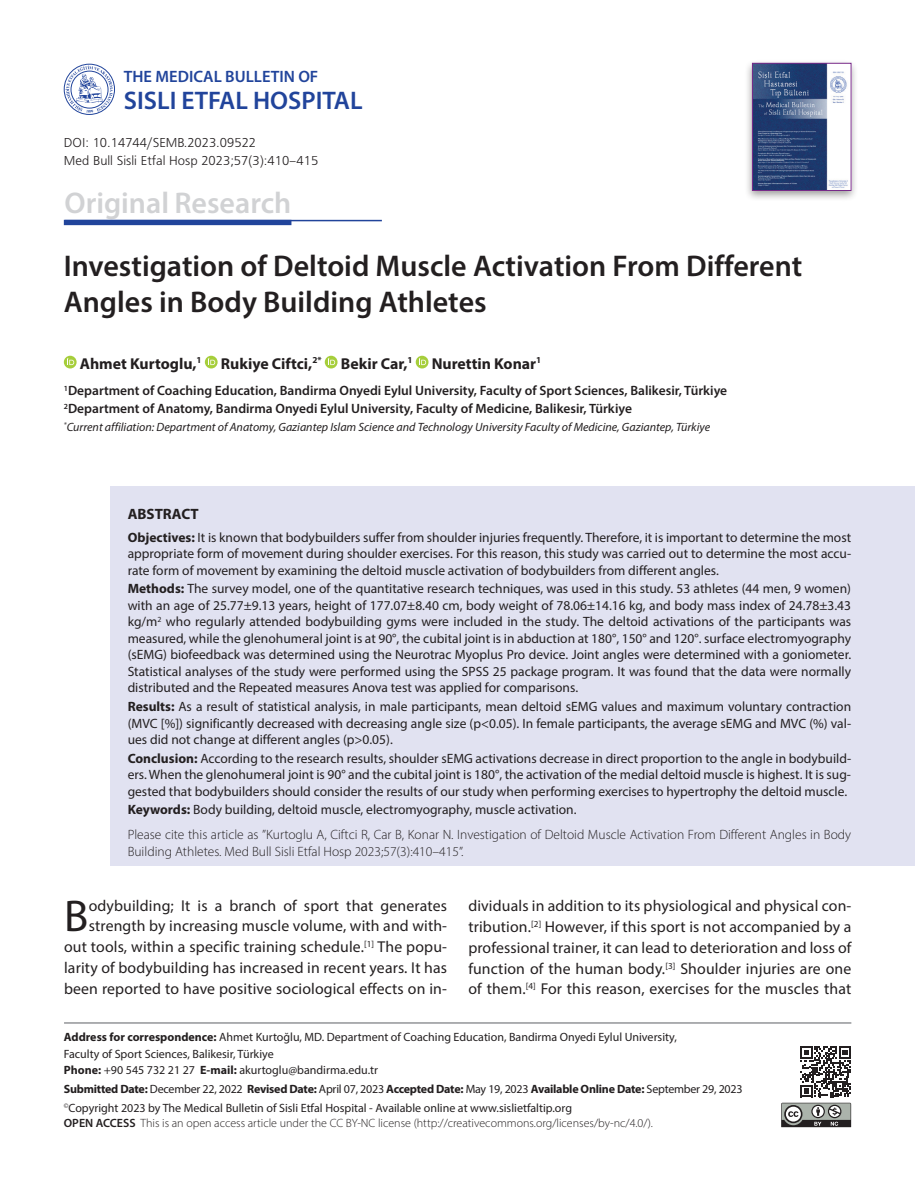
<style>
.page{position:relative;width:915px;height:1191px;background:#fff}
.page>*{position:absolute;margin:0;border:0;box-sizing:border-box;transform-origin:0 0}
.t1{font:44.7px "Myriad Pro";color:#231f20}
.t2{font:600 30px/36px "Myriad Pro";color:#231f20}
.t3{font:600 30px "Myriad Pro";color:#d1d2d4}
.t4{font:600 25.5px "Myriad Pro";color:#21449b}
.t5{font:600 16.5px "Myriad Pro";color:#21449b}
.t6{font:15.75px/20.7px "Myriad Pro";letter-spacing:.01em;color:#231f20;text-align:justify}
.t7{font:700 15.75px "Myriad Pro";color:#231f20}
.t8{font:700 15px "Myriad Pro";color:#231f20}
.t9{font:13.5px/16.5px "Myriad Pro";color:#231f20;text-align:justify}
.t10{font:300 13.5px/25px "Myriad Pro";color:#231f20}
.t11{font:600 13.5px/18px "Myriad Pro";color:#231f20}
.t12{font:13.5px/18px "Frugal Normal Tr";color:#231f20}
.t13{font:12px/16.5px "Myriad Pro";color:#231f20}
.t14{font:italic 12px "Myriad Pro";color:#231f20}
.t15{font:300 12px "Myriad Pro";color:#231f20}
.s1{font-weight:700}
.s2{font-weight:400}
.s3{font-weight:600}
</style>
<div class="page">
<hr style="left:64px;top:1022px;width:787px;height:1px;background:#939598">
<div style="left:744px;top:59px;width:114px;height:143px;background:#231f20;opacity:.43"></div>
<img style="left:754px;top:65px;width:94px;height:124px">
<div style="left:752px;top:63px;width:98px;height:128px;border:1px solid #782a89"></div>
<div style="left:64px;top:64px;width:51px;height:51px;border:1px solid #21449b;border-radius:50%"></div>
<svg style="left:65px;top:66px;width:48px;height:47px"></svg>
<svg style="left:781px;top:1046px;width:69px;height:81px"></svg>
<hr style="left:65px;top:220px;width:317px;height:1px;background:#21449b">
<div style="left:64px;top:220px;width:227px;height:5px;background:#21449b"></div>
<div style="left:111px;top:486px;width:803px;height:45px;background:#e1e2f1"></div>
<div style="left:111px;top:510px;width:803px;height:76px;background:#e1e2f1"></div>
<div style="left:111px;top:562px;width:803px;height:142px;background:#e1e2f1"></div>
<div style="left:111px;top:679px;width:803px;height:77px;background:#e1e2f1"></div>
<div style="left:111px;top:731px;width:803px;height:76px;background:#e1e2f1"></div>
<div style="left:111px;top:783px;width:803px;height:43px;background:#e1e2f1"></div>
<div style="left:111px;top:808px;width:803px;height:57px;background:#e1e2f1"></div>
<svg style="left:64px;top:356px;width:13px;height:12px"></svg>
<svg style="left:67px;top:358px;width:7px;height:7px"></svg>
<div style="left:205px;top:356px;width:12px;height:12px;background:#a6ce3b;border-radius:50%"></div>
<svg style="left:208px;top:358px;width:7px;height:7px"></svg>
<svg style="left:324px;top:356px;width:13px;height:12px"></svg>
<svg style="left:328px;top:358px;width:7px;height:7px"></svg>
<div style="left:415px;top:356px;width:13px;height:12px;background:#a6ce3b;border-radius:50%"></div>
<svg style="left:419px;top:358px;width:7px;height:7px"></svg>
<p class="t5" style="left:124px;top:66px;width:196px">THE MEDICAL BULLETIN OF</p>
<h3 class="t4" style="left:124px;top:84px;width:240px">SISLI ETFAL HOSPITAL</h3>
<p class="t12" style="left:64px;top:133px;width:256px">DOI: 10.14744/SEMB.2023.09522<br>Med Bull Sisli Etfal Hosp 2023;57(3):410–415</p>
<h2 class="t3" style="left:65px;top:184px;width:228px">Original Research</h2>
<h2 class="t2" style="left:64px;top:247px;width:739px">Investigation of Deltoid Muscle Activation From Different<br>Angles in Body Building Athletes</h2>
<p class="t7" style="left:80px;top:353px;width:463px">Ahmet Kurtoglu,<sup>1</sup> Rukiye Ciftci,<sup>2*</sup> Bekir Car,<sup>1</sup> Nurettin Konar<sup>1</sup></p>
<p class="t11" style="left:64px;top:381px;width:664px"><sup>1</sup>Department of Coaching Education, Bandirma Onyedi Eylul University, Faculty of Sport Sciences, Balikesir, Türkiye<br><sup>2</sup>Department of Anatomy, Bandirma Onyedi Eylul University, Faculty of Medicine, Balikesir, Türkiye</p>
<p class="t14" style="left:64px;top:419px;width:647px"><sup>*</sup>Current affiliation: Department of Anatomy, Gaziantep Islam Science and Technology University Faculty of Medicine, Gaziantep, Türkiye</p>
<p class="t8" style="left:128px;top:504px;width:73px">ABSTRACT</p>
<p class="t9" style="left:128px;top:529px;width:724px"><span class="s1">Objectives:</span> It is known that bodybuilders suffer from shoulder injuries frequently. Therefore, it is important to determine the most appropriate form of movement during shoulder exercises. For this reason, this study was carried out to determine the most accu&shy;rate form of movement by examining the deltoid muscle activation of bodybuilders from different angles.</p>
<p class="t9" style="left:128px;top:580px;width:724px"><span class="s1">Methods:</span> The survey model, one of the quantitative research techniques, was used in this study. 53 athletes (44 men, 9 women) with an age of 25.77±9.13 years, height of 177.07±8.40 cm, body weight of 78.06±14.16 kg, and body mass index of 24.78±3.43 kg/m<sup>2</sup> who regularly attended bodybuilding gyms were included in the study. The deltoid activations of the participants was measured, while the glenohumeral joint is at 90°, the cubital joint is in abduction at 180°, 150° and 120°. surface electromyography (sEMG) biofeedback was determined using the Neurotrac Myoplus Pro device. Joint angles were determined with a goniometer.<br>Statistical analyses of the study were performed using the SPSS 25 package program. It was found that the data were normally distributed and the Repeated measures Anova test was applied for comparisons.</p>
<p class="t9" style="left:128px;top:698px;width:724px"><span class="s1">Results:</span> As a result of statistical analysis, in male participants, mean deltoid sEMG values and maximum voluntary contraction (MVC [%]) significantly decreased with decreasing angle size (p&lt;0.05). In female participants, the average sEMG and MVC (%) val&shy;ues did not change at different angles (p&gt;0.05).</p>
<p class="t9" style="left:128px;top:749px;width:724px"><span class="s1">Conclusion:</span> According to the research results, shoulder sEMG activations decrease in direct proportion to the angle in bodybuild&shy;ers. When the glenohumeral joint is 90° and the cubital joint is 180°, the activation of the medial deltoid muscle is highest. It is sug&shy;gested that bodybuilders should consider the results of our study when performing exercises to hypertrophy the deltoid muscle.</p>
<p class="t10" style="left:128px;top:797px;width:724px"><span class="s1">Keywords:</span> <span class="s2">Body building, deltoid muscle, electromyography, muscle activation.<br></span>Please cite this article as ”Kurtoglu A, Ciftci R, Car B, Konar N. Investigation of Deltoid Muscle Activation From Different Angles in Body</p>
<p class="t10" style="left:128px;top:838px;width:337px">Building Athletes. Med Bull Sisli Etfal Hosp 2023;57(3):410–415”.</p>
<h1 class="t1" style="left:64px;top:888px;width:26px">B</h1>
<p class="t6" style="left:89px;top:896px;width:360px;line-height:19.5px">odybuilding; It is a branch of sport that generates strength by increasing muscle volume, with and with-</p>
<p class="t6" style="left:64px;top:936px;width:384px;line-height:21.1px">out tools, within a specific training schedule.<sup>[1]</sup> The popu&shy;larity of bodybuilding has increased in recent years. It has been reported to have positive sociological effects on in-</p>
<p class="t6" style="left:468px;top:895px;width:384px">dividuals in addition to its physiological and physical con&shy;tribution.<sup>[2]</sup> However, if this sport is not accompanied by a professional trainer, it can lead to deterioration and loss of function of the human body.<sup>[3]</sup> Shoulder injuries are one of them.<sup>[4]</sup> For this reason, exercises for the muscles that</p>
<p class="t13" style="left:64px;top:1028px;width:614px"><span class="s1">Address for correspondence:</span> Ahmet Kurtoğlu, MD. Department of Coaching Education, Bandirma Onyedi Eylul University,<br>Faculty of Sport Sciences, Balikesir, Türkiye<br><span class="s1">Phone:</span> +90 545 732 21 27 <span class="s1">E-mail:</span> akurtoglu@bandirma.edu.tr</p>
<p class="t13" style="left:64px;top:1079px;width:680px;line-height:18.6px"><span class="s1">Submitted Date:</span> December 22, 2022 <span class="s1">Revised Date:</span> April 07, 2023 <span class="s1">Accepted Date:</span> May 19, 2023 <span class="s1">Available Online Date:</span> September 29, 2023 <sup>©</sup>Copyright 2023 by The Medical Bulletin of Sisli Etfal Hospital - Available online at www.sislietfaltip.org</p>
<p class="t15" style="left:64px;top:1116px;width:590px"><span class="s3">OPEN ACCESS</span> This is an open access article under the CC BY-NC license (http://creativecommons.org/licenses/by-nc/4.0/).</p>
</div>
